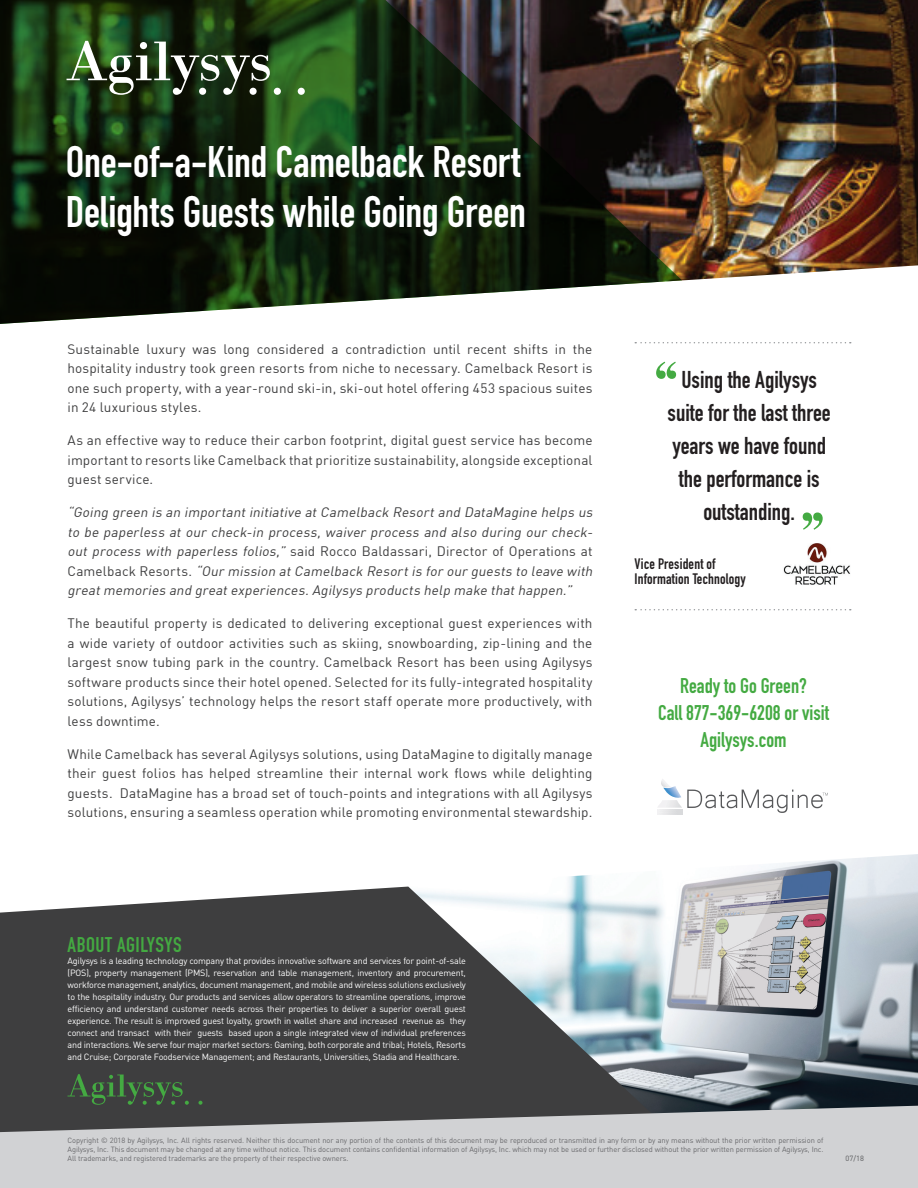
<style>
.page{position:relative;width:918px;height:1188px;background:#fff}
.page>*{position:absolute;margin:0;border:0;box-sizing:border-box;transform-origin:0 0}
.t1{font:43.5px/49.5px "DIN Engschrift Std";letter-spacing:-.005em;color:#fff}
.t2{font:24px/33px "DIN Engschrift Std";color:#231f20;text-align:center}
.t3{font:21px/27px "DIN Engschrift Std";color:#44aa42;text-align:center}
.t4{font:21px "DIN Engschrift Std";letter-spacing:.025em;color:#44aa42}
.t5{font:15px/15px "DIN Engschrift Std";letter-spacing:.01em;color:#231f20}
.t6{font:13.5px/19.5px "DIN Offc";letter-spacing:.01em;color:#3e3e3f;text-align:justify}
.t7{font:italic 13.5px/19.5px "DIN Offc";color:#3e3e3f}
.t8{font:9px/12px "DINOT";letter-spacing:-.02em;color:#fff;text-align:justify}
.t9{font:7.5px/9px "DINOT";letter-spacing:-.01em;color:#69696c;text-align:justify}
.t10{font:7.5px "DINOT";color:#57585a}
.s1{font-style:normal}
</style>
<div class="page">
<img style="left:682px;top:0;width:236px;height:281px">
<svg style="left:0;top:0;width:682px;height:324px;background:#293623"></svg>
<div style="left:274px;top:88px;width:7px;height:7px;background:#fff;border-radius:50%"></div>
<div style="left:298px;top:88px;width:7px;height:7px;background:#fff;border-radius:50%"></div>
<svg style="left:67px;top:41px;width:203px;height:54px"></svg>
<img style="left:783px;top:543px;width:67px;height:42px">
<svg style="left:657px;top:779px;width:171px;height:36px"></svg>
<svg style="left:656px;top:362px;width:20px;height:17px"></svg>
<svg style="left:803px;top:512px;width:20px;height:18px"></svg>
<svg style="left:635px;top:342px;width:216px;height:1px"></svg>
<svg style="left:635px;top:609px;width:216px;height:1px"></svg>
<img style="left:408px;top:854px;width:510px;height:252px">
<svg style="left:0;top:887px;width:688px;height:219px;background:#65696b"></svg>
<svg style="left:198px;top:1101px;width:4px;height:4px"></svg>
<svg style="left:68px;top:1074px;width:121px;height:31px;background:#3f533f"></svg>
<svg style="left:0;top:1106px;width:918px;height:82px;background:#b9babc"></svg>
<h1 class="t1" style="left:66px;top:137px;width:462px">One-of-a-Kind Camelback Resort<br>Delights Guests while Going Green</h1>
<p class="t6" style="left:68px;top:339px;width:527px">Sustainable luxury was long considered a contradiction until recent shifts in the hospitality industry took green resorts from niche to necessary. Camelback Resort is one such property, with a year-round ski-in, ski-out hotel offering 453 spacious suites in 24 luxurious styles.</p>
<p class="t6" style="left:68px;top:430px;width:527px">As an effective way to reduce their carbon footprint, digital guest service has become important to resorts like Camelback that prioritize sustainability, alongside exceptional guest service.</p>
<p class="t7" style="left:67px;top:502px;width:529px">“Going green is an important initiative at Camelback Resort and DataMagine helps us to be paperless at our check-in process, waiver process and also during our check&shy;out process with paperless folios,” <span class="s1">said Rocco Baldassari, Director of Operations at C a m e l b a c k R e s o r t s .</span> “Our mission atCamelback Resortis for our guests to leave with greatmemories and greatexperiences.Agilysys products help make thathappen.”</p>
<p class="t6" style="left:68px;top:613px;width:527px">The beautiful property is dedicated to delivering exceptional guest experiences with a wide variety of outdoor activities such as skiing, snowboarding, zip-lining and the largest snow tubing park in the country. Camelback Resort has been using Agilysys software products since their hotel opened. Selected for its fully-integrated hospitality solutions, Agilysys’ technology helps the resort staff operate more productively, with less downtime.</p>
<p class="t6" style="left:68px;top:744px;width:527px">While Camelback has several Agilysys solutions, using DataMagine to digitally manage their guest folios has helped streamline their internal work flows while delighting guests. DataMagine has a broad set of touch-points and integrations with all Agilysys solutions, ensuring a seamless operation while promoting environmental stewardship.</p>
<h2 class="t2" style="left:668px;top:364px;width:165px">Using the Agilysys suite for the last three years we have found the performance is outstanding.</h2>
<p class="t5" style="left:635px;top:556px;width:113px">Vice President of<br>Information Technology</p>
<h3 class="t3" style="left:658px;top:672px;width:172px">Ready to Go Green?<br>Call 877-369-6208 or visit<br>Agilysys.com</h3>
<h3 class="t4" style="left:68px;top:932px;width:116px">ABOUT AGILYSYS</h3>
<p class="t8" style="left:68px;top:954px;width:400px">Agilysys is a leading technology company that provides innovative software and services for point-of-sale (POS), property management (PMS), reservation and table management, inventory and procurement, workforce management, analytics, document management, and mobile and wireless solutions exclusively to the hospitality industry. Our products and services allow operators to streamline operations, improve efficiency and understand customer needs across their properties to deliver a superior overall guest experience. The result is improved guest loyalty, growth in wallet share and increased revenue as they connect and transact with their guests based upon a single integrated view of individual preferences and interactions. We serve four major market sectors: Gaming, both corporate and tribal; Hotels, Resorts and Cruise; Corporate Foodservice Management; and Restaurants, Universities, Stadia and Healthcare.</p>
<p class="t9" style="left:68px;top:1136px;width:758px">Copyright © 2018 by Agilysys, Inc. All rights reserved. Neither this document nor any portion of the contents of this document may be reproduced or transmitted in any form or by any means without the prior written permission of Agilysys, Inc. This document may be changed at any time without notice. This document contains confidential information of Agilysys, Inc. which may not be used or further disclosed without the prior written permission of Agilysys, Inc.<br>All trademarks, and registered trademarks are the property of their respective owners.</p>
<p class="t10" style="left:845px;top:1154px;width:20px">07/18</p>
</div>
